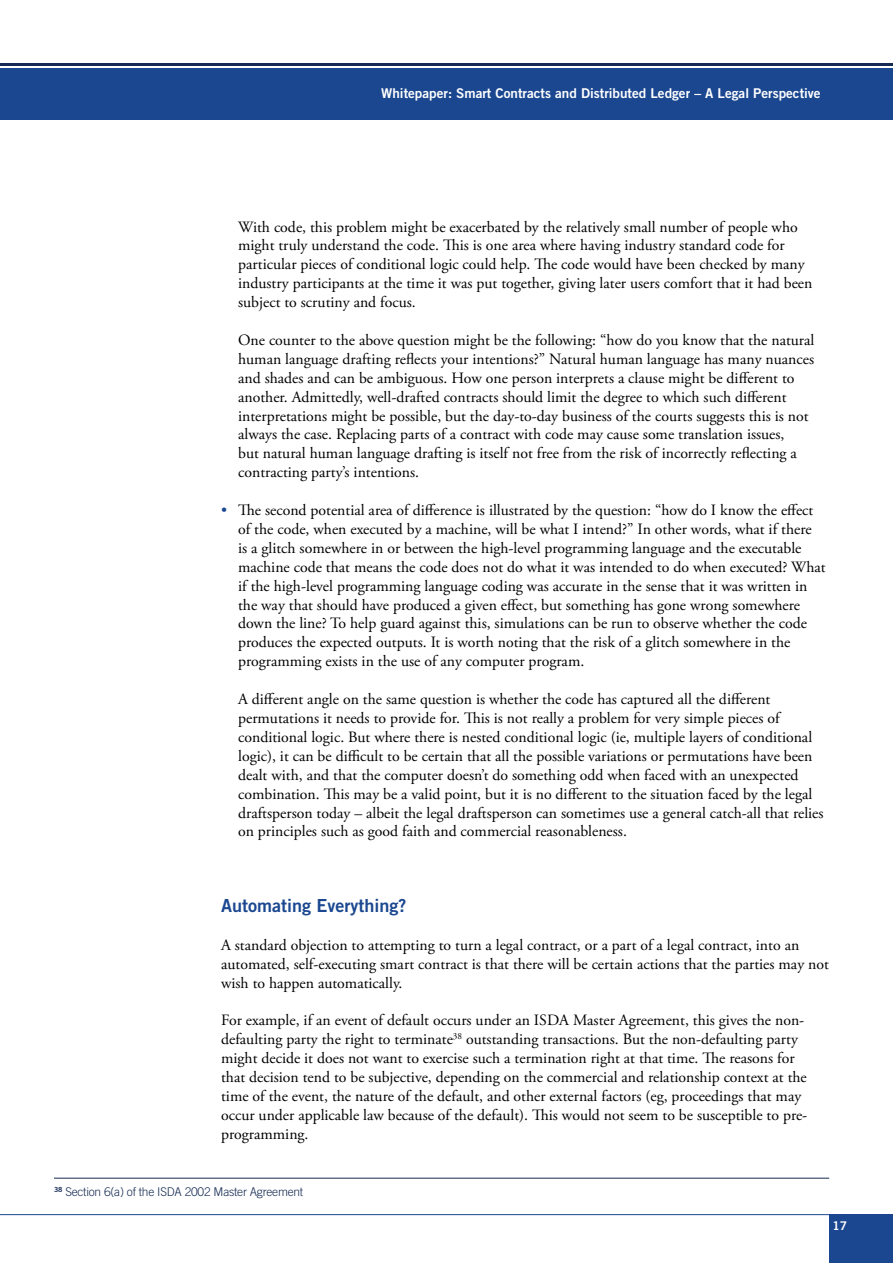
<style>
.page{position:relative;width:893px;height:1263px;background:#fff}
.page>*{position:absolute;margin:0;border:0;box-sizing:border-box;transform-origin:0 0}
.t1{font:18px "Trade Gothic LT Std Bd 2";color:#1a4790}
.t2{font:15.75px/18.9px "Adobe Garamond Pro";color:#000}
.t3{font:13.5px "Trade Gothic LT Std Bd 2";color:#fff}
.t4{font:300 12px "Trade Gothic LT Std";letter-spacing:-.02em;color:#152a52}
.t5{font:12px "Trade Gothic Bold Two";color:#fff}
.s1{color:#1a4790}
</style>
<div class="page">
<div style="left:0;top:68px;width:893px;height:51px;background:#1a4790"></div>
<hr style="left:0;top:64px;width:893px;height:2px;background:#152a52">
<div style="left:829px;top:1214px;width:64px;height:49px;background:#1a4790"></div>
<hr style="left:0;top:1214px;width:829px;height:1px;background:#1a4790">
<hr style="left:54px;top:1178px;width:775px;height:1px;background:#152a52">
<p class="t3" style="left:381px;top:85px;width:441px">Whitepaper: Smart Contracts and Distributed Ledger – A Legal Perspective</p>
<p class="t2" style="left:238px;top:218px;width:576px">With code, this problem might be exacerbated by the relatively small number of people who might truly understand the code. This is one area where having industry standard code for particular pieces of conditional logic could help. The code would have been checked by many industry participants at the time it was put together, giving later users comfort that it had been subject to scrutiny and focus.</p>
<p class="t2" style="left:238px;top:331px;width:578px">One counter to the above question might be the following: “how do you know that the natural human language drafting reflects your intentions?” Natural human language has many nuances and shades and can be ambiguous. How one person interprets a clause might be different to another. Admittedly, well-drafted contracts should limit the degree to which such different interpretations might be possible, but the day-to-day business of the courts suggests this is not always the case. Replacing parts of a contract with code may cause some translation issues,<br>but natural human language drafting is itself not free from the risk of incorrectly reflecting a contracting party’s intentions.</p>
<p class="t2" style="left:238px;top:501px;width:589px;text-indent:-17px"><span class="s1">•</span> The second potential area of difference is illustrated by the question: “how do I know the effect of the code, when executed by a machine, will be what I intend?” In other words, what if there<br>is a glitch somewhere in or between the high-level programming language and the executable machine code that means the code does not do what it was intended to do when executed? What if the high-level programming language coding was accurate in the sense that it was written in the way that should have produced a given effect, but something has gone wrong somewhere down the line? To help guard against this, simulations can be run to observe whether the code produces the expected outputs. It is worth noting that the risk of a glitch somewhere in the programming exists in the use of any computer program.</p>
<p class="t2" style="left:238px;top:690px;width:587px">A different angle on the same question is whether the code has captured all the different permutations it needs to provide for. This is not really a problem for very simple pieces of conditional logic. But where there is nested conditional logic (ie, multiple layers of conditional logic), it can be difficult to be certain that all the possible variations or permutations have been dealt with, and that the computer doesn’t do something odd when faced with an unexpected combination. This may be a valid point, but it is no different to the situation faced by the legal draftsperson today – albeit the legal draftsperson can sometimes use a general catch-all that relies on principles such as good faith and commercial reasonableness.</p>
<p class="t1" style="left:221px;top:894px;width:187px">Automating Everything?</p>
<p class="t2" style="left:221px;top:936px;width:609px">A standard objection to attempting to turn a legal contract, or a part of a legal contract, into an automated, self-executing smart contract is that there will be certain actions that the parties may not wish to happen automatically.</p>
<p class="t2" style="left:221px;top:1011px;width:588px">For example, if an event of default occurs under an ISDA Master Agreement, this gives the non&shy;defaulting party the right to terminate<sup>38</sup> outstanding transactions. But the non-defaulting party might decide it does not want to exercise such a termination right at that time. The reasons for that decision tend to be subjective, depending on the commercial and relationship context at the time of the event, the nature of the default, and other external factors (eg, proceedings that may occur under applicable law because of the default). This would not seem to be susceptible to pre&shy;programming.</p>
<p class="t4" style="left:54px;top:1184px;width:251px"><sup>38</sup> Section 6(a) of the ISDA 2002 Master Agreement</p>
<p class="t5" style="left:833px;top:1219px;width:16px">17</p>
</div>
